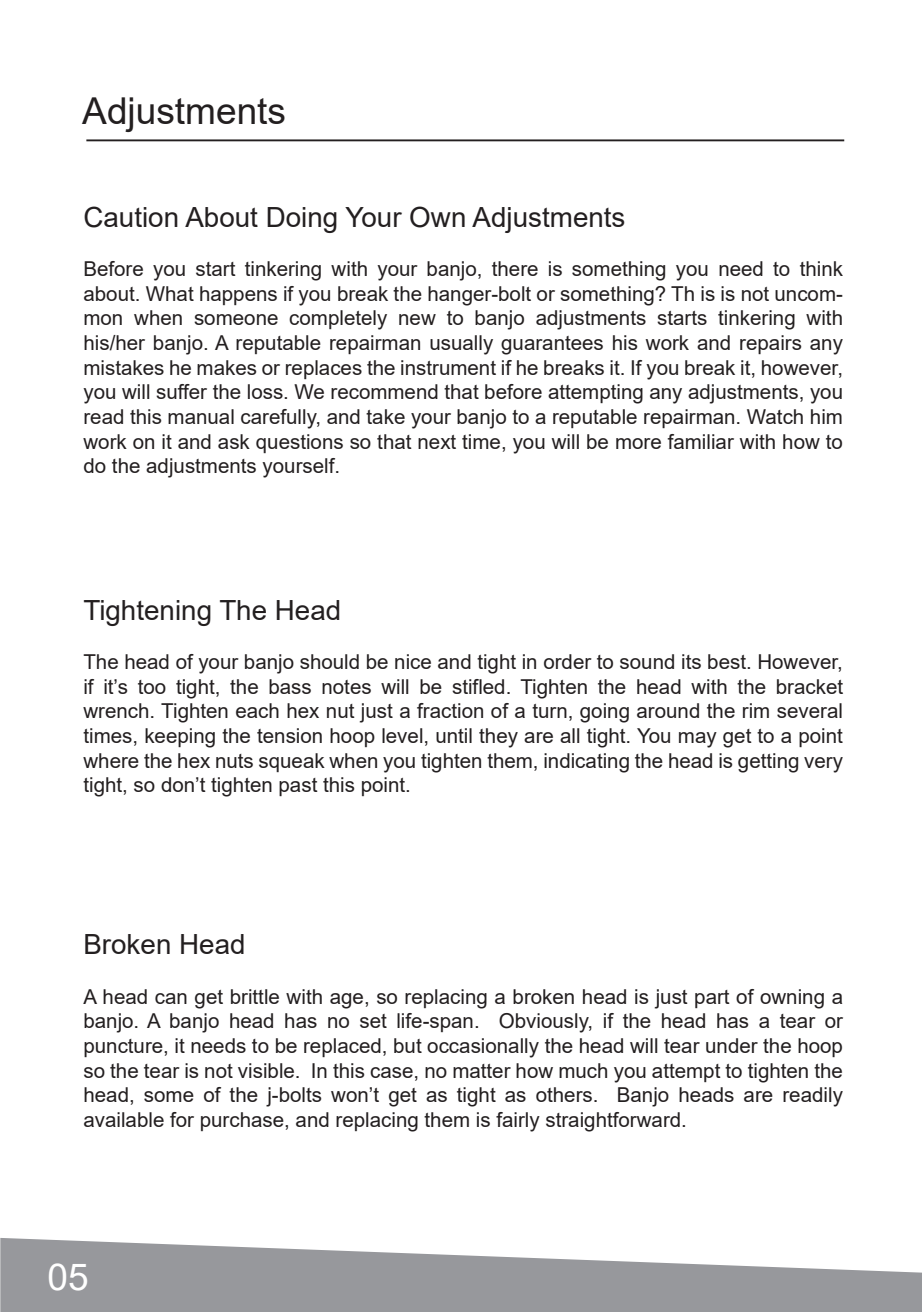
<style>
.page{position:relative;width:922px;height:1312px;background:#fff}
.page>*{position:absolute;margin:0;border:0;box-sizing:border-box;transform-origin:0 0}
.t1{font:37px "Arial";color:#231f20}
.t2{font:37px "Arial";color:#fff}
.t3{font:27.75px "Arial";color:#231f20}
.t4{font:20.5px/24.5px "Arial";color:#231f20;text-align:justify}
</style>
<div class="page">
<hr style="left:86px;top:139px;width:758px;height:2px;background:#231f20">
<svg style="left:0;top:1238px;width:921px;height:73px;fill:#97989c"></svg>
<h1 class="t1" style="left:82px;top:85px;width:205px">Adjustments</h1>
<h2 class="t3" style="left:83px;top:198px;width:543px">Caution About Doing Your Own Adjustments</h2>
<p class="t4" style="left:83px;top:256px;width:761px">Before you start tinkering with your banjo, there is something you need to think about. What happens if you break the hanger-bolt or something? Th is is not uncom&shy;mon when someone completely new to banjo adjustments starts tinkering with his/her banjo. A reputable repairman usually guarantees his work and repairs any mistakes he makes or replaces the instrument if he breaks it. If you break it, however, you will suffer the loss. We recommend that before attempting any adjustments, you read this manual carefully, and take your banjo to a reputable repairman. Watch him work on it and ask questions so that next time, you will be more familiar with how to do the adjustments yourself.</p>
<h2 class="t3" style="left:83px;top:591px;width:259px">Tightening The Head</h2>
<p class="t4" style="left:83px;top:649px;width:761px">The head of your banjo should be nice and tight in order to sound its best. However, if it’s too tight, the bass notes will be stifled. Tighten the head with the bracket wrench. Tighten each hex nut just a fraction of a turn, going around the rim several times, keeping the tension hoop level, until they are all tight. You may get to a point where the hex nuts squeak when you tighten them, indicating the head is getting very tight, so don’t tighten past this point.</p>
<h2 class="t3" style="left:83px;top:925px;width:164px">Broken Head</h2>
<p class="t4" style="left:83px;top:983px;width:761px">A head can get brittle with age, so replacing a broken head is just part of owning a banjo. A banjo head has no set life-span. Obviously, if the head has a tear or puncture, it needs to be replaced, but occasionally the head will tear under the hoop so the tear is not visible. In this case, no matter how much you attempt to tighten the head, some of the j-bolts won’t get as tight as others. Banjo heads are readily available for purchase, and replacing them is fairly straightforward.</p>
<h1 class="t2" style="left:48px;top:1251px;width:43px">05</h1>
</div>
